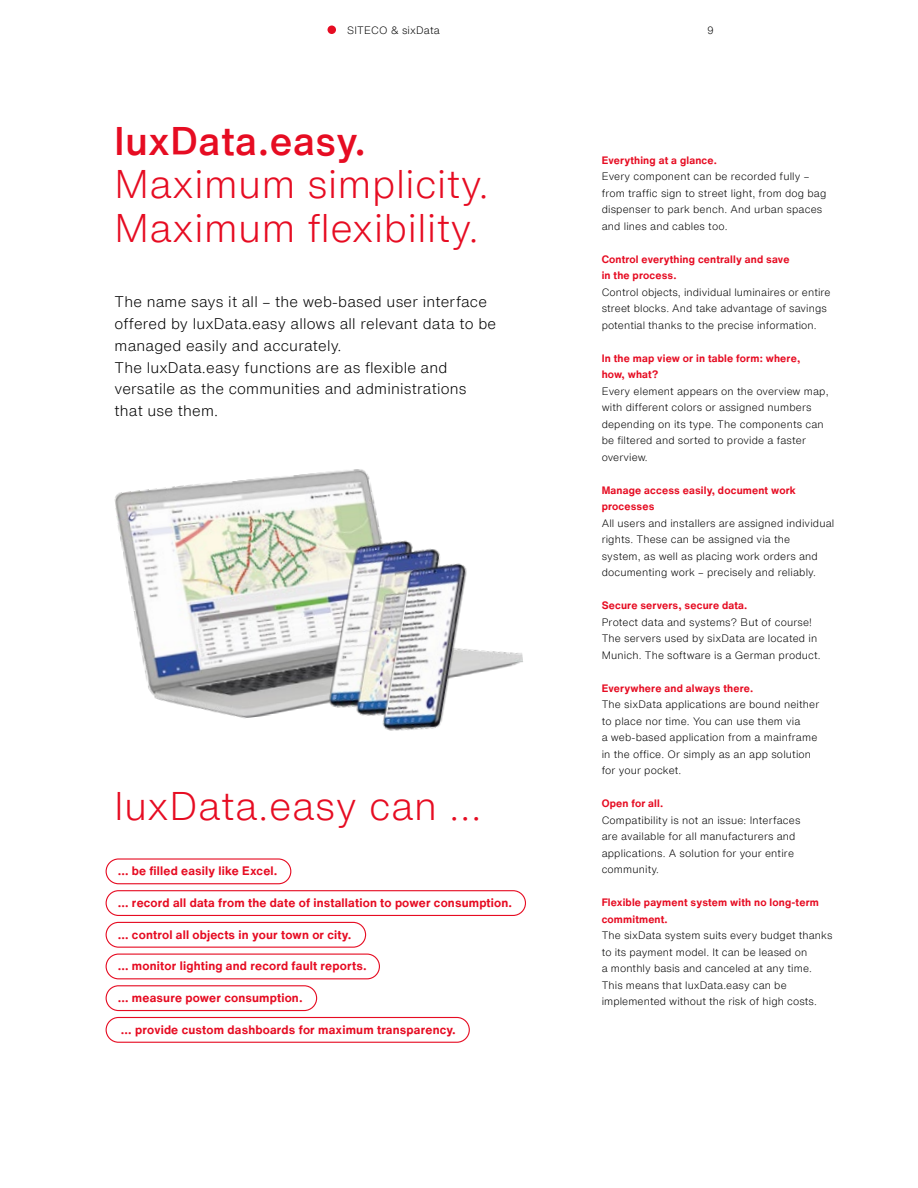
<style>
.page{position:relative;width:918px;height:1188px;background:#fff}
.page>*{position:absolute;margin:0;border:0;box-sizing:border-box;transform-origin:0 0}
.t1{font:300 39px/43.7px "Helvetica Now Text";letter-spacing:.015em;color:#e60c22}
.t2{font:500 39px "Helvetica Now Text";letter-spacing:.015em;color:#e60c22}
.t3{font:300 15px/21.8px "Helvetica Now Text";letter-spacing:.015em;color:#000}
.t4{font:700 12px "Helvetica Now Text";letter-spacing:.015em;color:#e60c22}
.t5{font:300 10.5px/16.5px "Helvetica Now Text";letter-spacing:.015em;color:#000}
.t6{font:700 10.5px/16.5px "Helvetica Now Text";letter-spacing:.015em;color:#e60c22}
</style>
<div class="page">
<div style="left:328px;top:26px;width:8px;height:8px;background:#e60c22;border-radius:50%"></div>
<img style="left:114px;top:469px;width:409px;height:250px">
<img style="left:309px;top:517px;width:185px;height:214px">
<div style="left:106px;top:858px;width:185px;height:26px;border:1px solid #e60c22;border-radius:12px"></div>
<div style="left:106px;top:890px;width:420px;height:26px;border:1px solid #e60c22;border-radius:12px"></div>
<div style="left:106px;top:922px;width:260px;height:26px;border:1px solid #e60c22;border-radius:12px"></div>
<div style="left:106px;top:954px;width:274px;height:25px;border:1px solid #e60c22;border-radius:12px"></div>
<div style="left:106px;top:985px;width:211px;height:26px;border:1px solid #e60c22;border-radius:12px"></div>
<div style="left:106px;top:1017px;width:364px;height:26px;border:1px solid #e60c22;border-radius:12px"></div>
<p class="t5" style="left:347px;top:22px;width:94px">SITECO &amp; sixData</p>
<p class="t5" style="left:707px;top:22px;width:8px">9</p>
<h1 class="t2" style="left:115px;top:111px;width:253px">luxData.easy.</h1>
<h1 class="t1" style="left:115px;top:161px;width:376px">Maximum simplicity.<br>Maximum flexibility.</h1>
<p class="t3" style="left:115px;top:291px;width:383px">The name says it all – the web-based user interface offered by luxData.easy allows all relevant data to be managed easily and accurately.<br>The luxData.easy functions are as flexible and versatile as the communities and administrations that use them.</p>
<h1 class="t1" style="left:115px;top:783px;width:369px">luxData.easy can ...</h1>
<p class="t4" style="left:118px;top:862px;width:161px">… be filled easily like Excel.</p>
<p class="t4" style="left:118px;top:894px;width:396px">… record all data from the date of installation to power consumption.</p>
<p class="t4" style="left:118px;top:925px;width:235px">… control all objects in your town or city.</p>
<p class="t4" style="left:118px;top:957px;width:250px">… monitor lighting and record fault reports.</p>
<p class="t4" style="left:118px;top:989px;width:186px">… measure power consumption.</p>
<p class="t4" style="left:121px;top:1020px;width:336px">… provide custom dashboards for maximum transparency.</p>
<p class="t6" style="left:602px;top:152px;width:117px">Everything at a glance.</p>
<p class="t5" style="left:602px;top:168px;width:226px">Every component can be recorded fully – from traffic sign to street light, from dog bag dispenser to park bench. And urban spaces and lines and cables too.</p>
<p class="t6" style="left:602px;top:250px;width:189px">Control everything centrally and save in the process.</p>
<p class="t5" style="left:602px;top:283px;width:230px">Control objects, individual luminaires or entire street blocks. And take advantage of savings potential thanks to the precise information.</p>
<p class="t6" style="left:602px;top:349px;width:200px">In the map view or in table form: where, how, what?</p>
<p class="t5" style="left:602px;top:382px;width:228px">Every element appears on the overview map, with different colors or assigned numbers depending on its type. The components can be filtered and sorted to provide a faster overview.</p>
<p class="t6" style="left:602px;top:481px;width:196px">Manage access easily, document work processes</p>
<p class="t5" style="left:602px;top:514px;width:234px">All users and installers are assigned individual rights. These can be assigned via the<br>system, as well as placing work orders and documenting work – precisely and reliably.</p>
<p class="t6" style="left:602px;top:597px;width:147px">Secure servers, secure data.</p>
<p class="t5" style="left:602px;top:613px;width:220px">Protect data and systems? But of course!<br>The servers used by sixData are located in<br>Munich. The software is a German product.</p>
<p class="t6" style="left:602px;top:679px;width:153px">Everywhere and always there.</p>
<p class="t5" style="left:602px;top:696px;width:219px">The sixData applications are bound neither to place nor time. You can use them via<br>a web-based application from a mainframe in the office. Or simply as an app solution for your pocket.</p>
<p class="t6" style="left:602px;top:795px;width:63px">Open for all.</p>
<p class="t5" style="left:602px;top:811px;width:200px">Compatibility is not an issue: Interfaces are available for all manufacturers and applications. A solution for your entire community.</p>
<p class="t6" style="left:602px;top:894px;width:219px">Flexible payment system with no long-term commitment.</p>
<p class="t5" style="left:602px;top:927px;width:232px">The sixData system suits every budget thanks to its payment model. It can be leased on<br>a monthly basis and canceled at any time.<br>This means that luxData.easy can be implemented without the risk of high costs.</p>
</div>
